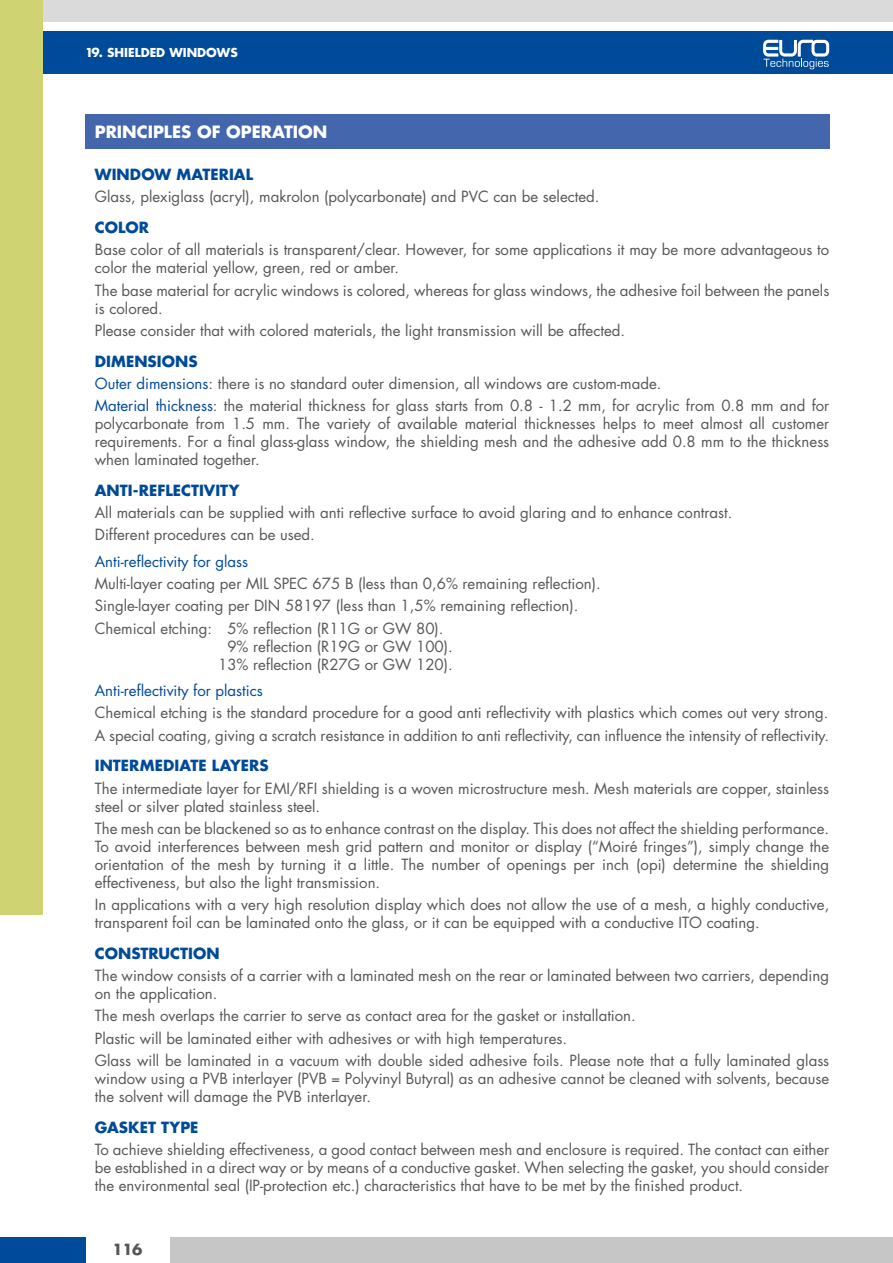
<style>
.page{position:relative;width:893px;height:1263px;background:#fff}
.page>*{position:absolute;margin:0;border:0;box-sizing:border-box;transform-origin:0 0}
.t1{font:700 16.5px "Futura";color:#fff}
.t2{font:15px/18px "Futura";color:#575756}
.t3{font:700 15px "Futura";letter-spacing:.005em;color:#004a9a}
.t4{font:15px "Futura";color:#004a9a}
.t5{font:700 15px "Futura";color:#575756}
.t6{font:700 12px "Futura";color:#fff}
.s1{font-weight:700;color:#004a9a}
.s2{color:#004a9a}
</style>
<div class="page">
<div style="left:0;top:31px;width:893px;height:43px;background:#004a9a"></div>
<div style="left:0;top:1237px;width:85px;height:26px;background:#004a9a"></div>
<div style="left:170px;top:1237px;width:723px;height:26px;background:#c6c6c6"></div>
<div style="left:0;top:0;width:893px;height:21px;background:#dadada"></div>
<svg style="left:763px;top:40px;width:66px;height:29px"></svg>
<div style="left:0;top:0;width:43px;height:914px;background:#d0d372"></div>
<div style="left:85px;top:115px;width:744px;height:34px;background:#4366ad"></div>
<p class="t6" style="left:85px;top:44px;width:154px">19. SHIELDED WINDOWS</p>
<p class="t1" style="left:95px;top:121px;width:22px">PRINCIPLES</p>
<p class="t1" style="left:197px;top:121px;width:56px">OF OPERATION</p>
<p class="t3" style="left:95px;top:164px;width:30px">WINDOW</p>
<p class="t3" style="left:176px;top:164px;width:25px">MATERIAL</p>
<p class="t2" style="left:95px;top:188px;width:506px">Glass, plexiglass (acryl), makrolon (polycarbonate) and PVC can be selected.</p>
<p class="t3" style="left:95px;top:217px;width:22px">COLOR</p>
<p class="t2" style="left:95px;top:241px;width:736px">Base color of all materials is transparent/clear. However, for some applications it may be more advantageous to color the material yellow, green, red or amber.</p>
<p class="t2" style="left:95px;top:281px;width:736px">The base material for acrylic windows is colored, whereas for glass windows, the adhesive foil between the panels is colored.</p>
<p class="t2" style="left:95px;top:321px;width:532px">Please consider that with colored materials, the light transmission will be affected.</p>
<p class="t2" style="left:95px;top:350px;width:736px;line-height:22.2px"><span class="s1">DIMENSIONS<br></span><span class="s2">Outer dimensions</span>: there is no standard outer dimension, all windows are custom-made.<br><span class="s2">Material thickness</span>: the material thickness for glass starts from 0.8 - 1.2 mm, for acrylic from 0.8 mm and for</p>
<p class="t2" style="left:95px;top:414px;width:736px;text-align:justify">polycarbonate from 1.5 mm. The variety of available material thicknesses helps to meet almost all customer requirements. For a final glass-glass window, the shielding mesh and the adhesive add 0.8 mm to the thickness when laminated together.</p>
<p class="t3" style="left:95px;top:480px;width:64px">ANTI -REFLECTIVITY</p>
<p class="t2" style="left:95px;top:501px;width:639px;line-height:22.2px">All materials can be supplied with anti reflective surface to avoid glaring and to enhance contrast.<br>Different procedures can be used.</p>
<p class="t4" style="left:95px;top:551px;width:155px">Anti-reflectivity for glass</p>
<p class="t2" style="left:95px;top:572px;width:507px;line-height:22.2px">Multi-layer coating per MIL SPEC 675 B (less than 0,6% remaining reflection).<br>Single-layer coating per DIN 58197 (less than 1,5% remaining reflection).<br>Chemical etching: 5% reflection (R11G or GW 80).</p>
<p class="t2" style="left:218px;top:637px;width:236px;text-align:right">9% reflection (R19G or GW 100).<br>13% reflection (R27G or GW 120).</p>
<p class="t4" style="left:95px;top:680px;width:169px">Anti-reflectivity for plastics</p>
<p class="t2" style="left:95px;top:701px;width:736px;line-height:22.2px">Chemical etching is the standard procedure for a good anti reflectivity with plastics which comes out very strong.<br>A special coating, giving a scratch resistance in addition to anti reflectivity, can influence the intensity of reflectivity.</p>
<p class="t3" style="left:95px;top:755px;width:16px">INTERMEDIATE</p>
<p class="t3" style="left:212px;top:755px;width:19px">LAYERS</p>
<p class="t2" style="left:95px;top:779px;width:736px">The intermediate layer for EMI/RFI shielding is a woven microstructure mesh. Mesh materials are copper, stainless steel or silver plated stainless steel.</p>
<p class="t2" style="left:95px;top:819px;width:736px;text-align:justify">The mesh can be blackened so as to enhance contrast on the display. This does not affect the shielding performance.<br>To avoid interferences between mesh grid pattern and monitor or display (“Moiré fringes”), simply change the orientation of the mesh by turning it a little. The number of openings per inch (opi) determine the shielding effectiveness, but also the light transmission.</p>
<p class="t2" style="left:95px;top:895px;width:736px">In applications with a very high resolution display which does not allow the use of a mesh, a highly conductive, transparent foil can be laminated onto the glass, or it can be equipped with a conductive ITO coating.</p>
<p class="t3" style="left:95px;top:943px;width:22px">CONSTRUCTION</p>
<p class="t2" style="left:95px;top:966px;width:736px">The window consists of a carrier with a laminated mesh on the rear or laminated between two carriers, depending on the application.</p>
<p class="t2" style="left:95px;top:1004px;width:736px;line-height:22.2px">The mesh overlaps the carrier to serve as contact area for the gasket or installation.<br>Plastic will be laminated either with adhesives or with high temperatures.<br>Glass will be laminated in a vacuum with double sided adhesive foils. Please note that a fully laminated glass</p>
<p class="t2" style="left:95px;top:1069px;width:736px">window using a PVB interlayer (PVB = Polyvinyl Butyral) as an adhesive cannot be cleaned with solvents, because the solvent will damage the PVB interlayer.</p>
<p class="t3" style="left:95px;top:1116px;width:86px">GAS KET TYPE</p>
<p class="t2" style="left:95px;top:1140px;width:736px;text-align:justify">To achieve shielding effectiveness, a good contact between mesh and enclosure is required. The contact can either be established in a direct way or by means of a conductive gasket. When selecting the gasket, you should consider the environmental seal (IP-protection etc.) characteristics that have to be met by the finished product.</p>
<p class="t5" style="left:113px;top:1239px;width:31px">116</p>
</div>
